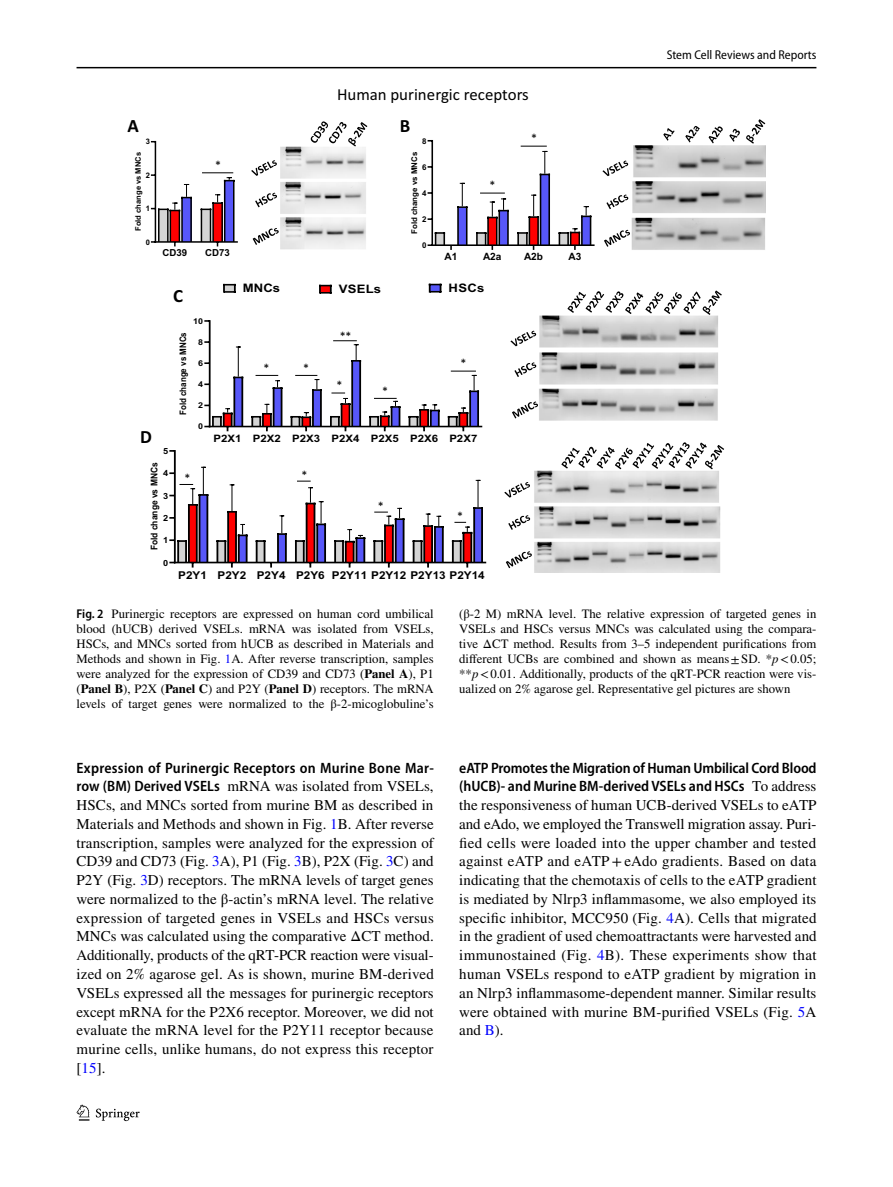
<style>
.page{position:relative;width:893px;height:1187px;background:#fff}
.page>*{position:absolute;margin:0;border:0;box-sizing:border-box;transform-origin:0 0}
.t1{font:18.75px "Calibri Bold 2";color:#000}
.t2{font:16.8px "Calibri 3";color:#000}
.t3{font:15px/18.8px "STIX";letter-spacing:.015em;color:#000;text-align:justify}
.t4{font:600 semi-condensed 15px/18.8px "Myriad Pro";color:#000}
.t5{font:600 semi-condensed 15px "Myriad Pro";letter-spacing:.02em;color:#000}
.t6{font:12.75px/15px "STIX";color:#000;text-align:justify}
.t7{font:semi-condensed 12.75px "Myriad Pro";color:#000}
.t8{font:12px "Calibri 2";color:#000}
.t9{font:12px "Calibri 3";color:#000}
.t10{font:11.7px "Arial Bold MT2";letter-spacing:.015em;color:#000;scale:1.12 1}
.t11{font:10.8px "Arial Bold MT2";color:#000;scale:1.09 1}
.t12{font:10.2px "Arial Bold MT2";color:#000;scale:1.12 1}
.t13{font:700 10.05px "Arial";color:#000}
.t14{font:700 9.6px "Arial";color:#000}
.t15{font:9.15px "Arial Bold MT2";color:#000;scale:.92 1}
.t16{font:9px "Arial Bold MT2";letter-spacing:.005em;color:#000;scale:.89 1}
.t17{font:8.4px "Arial Bold MT2";color:#000;scale:1.09 1}
.t18{font:700 7.95px "Arial";color:#000}
.t19{font:7.95px "Arial Bold MT2";color:#000;scale:1.12 1}
.t20{font:700 7.65px "Arial";letter-spacing:.005em;color:#000}
.s1{font-family:"Myriad Pro";font-weight:600;font-stretch:semi-condensed}
.s2{color:#00f}
.s3{font-weight:700}
.s4{font-style:italic}
.s5{font-family:"STIX";font-weight:400;font-stretch:normal}
</style>
<div class="page">
<hr style="left:77px;top:67px;width:739px;height:1px;background:#000">
<svg style="left:77px;top:1104px;width:12px;height:16px"></svg>
<svg style="left:96px;top:1108px;width:44px;height:12px"></svg>
<img style="left:281px;top:146px;width:484px;height:427px">
<hr style="left:155px;top:241px;width:83px;height:2px;background:#000">
<hr style="left:155px;top:141px;width:1px;height:102px;background:#000">
<svg style="left:151px;top:174px;width:84px;height:72px"></svg>
<hr style="left:202px;top:172px;width:31px;height:1px;background:#000">
<hr style="left:431px;top:244px;width:164px;height:2px;background:#000">
<svg style="left:428px;top:140px;width:163px;height:110px"></svg>
<hr style="left:209px;top:425px;width:273px;height:2px;background:#000">
<hr style="left:209px;top:320px;width:2px;height:107px;background:#000">
<svg style="left:223px;top:284px;width:13px;height:9px"></svg>
<svg style="left:319px;top:285px;width:13px;height:8px"></svg>
<svg style="left:429px;top:284px;width:12px;height:8px"></svg>
<svg style="left:204px;top:340px;width:275px;height:91px"></svg>
<hr style="left:174px;top:561px;width:312px;height:2px;background:#000">
<hr style="left:174px;top:450px;width:2px;height:113px;background:#000">
<svg style="left:169px;top:466px;width:314px;height:101px"></svg>
<svg style="left:311px;top:121px;width:56px;height:25px"></svg>
<svg style="left:251px;top:160px;width:26px;height:16px"></svg>
<svg style="left:255px;top:193px;width:22px;height:14px"></svg>
<svg style="left:253px;top:228px;width:26px;height:17px"></svg>
<svg style="left:561px;top:442px;width:163px;height:27px"></svg>
<svg style="left:504px;top:482px;width:26px;height:15px"></svg>
<svg style="left:508px;top:515px;width:22px;height:14px"></svg>
<svg style="left:506px;top:551px;width:26px;height:17px"></svg>
<svg style="left:746px;top:119px;width:19px;height:25px"></svg>
<svg style="left:685px;top:126px;width:15px;height:16px"></svg>
<svg style="left:709px;top:126px;width:14px;height:17px"></svg>
<svg style="left:663px;top:128px;width:11px;height:13px"></svg>
<svg style="left:729px;top:129px;width:11px;height:13px"></svg>
<svg style="left:602px;top:160px;width:26px;height:16px"></svg>
<svg style="left:606px;top:194px;width:22px;height:15px"></svg>
<svg style="left:604px;top:230px;width:26px;height:17px"></svg>
<svg style="left:567px;top:290px;width:155px;height:25px"></svg>
<svg style="left:510px;top:331px;width:26px;height:15px"></svg>
<svg style="left:514px;top:362px;width:22px;height:15px"></svg>
<svg style="left:512px;top:401px;width:26px;height:17px"></svg>
<p class="t2" style="left:337px;top:83px;width:193px">Human purinergic receptors</p>
<p class="t1" style="left:127px;top:112px;width:13px">A</p>
<p class="t1" style="left:400px;top:112px;width:12px">B</p>
<p class="t20" style="left:146px;top:136px;width:6px">3</p>
<p class="t18" style="left:422px;top:135px;width:6px">8</p>
<p class="t20" style="left:133px;top:231px;width:80px;rotate:-90deg">Fold change vs MNCs</p>
<p class="t8" style="left:215px;top:157px;width:7px">*</p>
<p class="t20" style="left:146px;top:170px;width:6px">2</p>
<p class="t20" style="left:146px;top:203px;width:6px">1</p>
<p class="t20" style="left:146px;top:236px;width:6px">0</p>
<p class="t14" style="left:162px;top:246px;width:26px">CD39</p>
<p class="t14" style="left:205px;top:246px;width:26px">CD73</p>
<p class="t18" style="left:409px;top:234px;width:84px;rotate:-90deg">Fold change vs MNCs</p>
<p class="t18" style="left:422px;top:161px;width:6px">6</p>
<p class="t18" style="left:422px;top:187px;width:6px">4</p>
<p class="t18" style="left:422px;top:214px;width:6px">2</p>
<p class="t18" style="left:422px;top:240px;width:6px">0</p>
<p class="t8" style="left:490px;top:177px;width:7px">*</p>
<p class="t8" style="left:531px;top:130px;width:7px">*</p>
<p class="t13" style="left:445px;top:250px;width:14px">A1</p>
<p class="t13" style="left:483px;top:250px;width:20px">A2a</p>
<p class="t13" style="left:524px;top:250px;width:21px">A2b</p>
<p class="t13" style="left:568px;top:250px;width:14px">A3</p>
<p class="t1" style="left:173px;top:282px;width:11px">C</p>
<p class="t19" style="left:193px;top:315px;width:10px">10</p>
<p class="t1" style="left:140px;top:423px;width:13px">D</p>
<p class="t16" style="left:177px;top:415px;width:95px;rotate:-90deg">Fold change vs MNCs</p>
<p class="t17" style="left:163px;top:445px;width:6px">5</p>
<p class="t15" style="left:148px;top:550px;width:97px;rotate:-90deg">Fold change vs MNCs</p>
<p class="t9" style="left:185px;top:469px;width:7px">*</p>
<p class="t17" style="left:163px;top:467px;width:6px">4</p>
<p class="t17" style="left:163px;top:489px;width:6px">3</p>
<p class="t17" style="left:163px;top:512px;width:6px">2</p>
<p class="t17" style="left:163px;top:534px;width:6px">1</p>
<p class="t17" style="left:163px;top:556px;width:6px">0</p>
<p class="t19" style="left:198px;top:336px;width:6px">8</p>
<p class="t19" style="left:198px;top:358px;width:6px">6</p>
<p class="t19" style="left:198px;top:379px;width:6px">4</p>
<p class="t19" style="left:198px;top:400px;width:6px">2</p>
<p class="t19" style="left:198px;top:421px;width:6px">0</p>
<p class="t10" style="left:243px;top:280px;width:35px">MNCs</p>
<p class="t10" style="left:339px;top:281px;width:39px">VSELs</p>
<p class="t10" style="left:449px;top:280px;width:34px">HSCs</p>
<p class="t8" style="left:264px;top:359px;width:7px">*</p>
<p class="t8" style="left:303px;top:359px;width:7px">*</p>
<p class="t8" style="left:340px;top:327px;width:13px">**</p>
<p class="t8" style="left:337px;top:377px;width:7px">*</p>
<p class="t8" style="left:382px;top:382px;width:7px">*</p>
<p class="t8" style="left:460px;top:355px;width:7px">*</p>
<p class="t12" style="left:214px;top:431px;width:237px">P2X1 P2X2 P2X3 P2X4 P2X5 P2X6 P2X7</p>
<p class="t9" style="left:301px;top:466px;width:7px">*</p>
<p class="t9" style="left:378px;top:497px;width:7px">*</p>
<p class="t9" style="left:457px;top:507px;width:7px">*</p>
<p class="t11" style="left:178px;top:567px;width:283px">P2Y1 P2Y2 P2Y4 P2Y6 P2Y11 P2Y12 P2Y13 P2Y14</p>
<p class="t7" style="left:667px;top:48px;width:151px">Stem Cell Reviews and Reports</p>
<p class="t6" style="left:77px;top:607px;width:359px"><span class="s1">Fig. 2</span> Purinergic receptors are expressed on human cord umbilical blood (hUCB) derived VSELs. mRNA was isolated from VSELs, HSCs, and MNCs sorted from hUCB as described in Materials and Methods and shown in Fig. <span class="s2">1</span>A. After reverse transcription, samples were analyzed for the expression of CD39 and CD73 (<span class="s3">Panel A</span>), P1 (<span class="s3">Panel B</span>), P2X (<span class="s3">Panel C</span>) and P2Y (<span class="s3">Panel D</span>) receptors. The mRNA levels of target genes were normalized to the β-2-micoglobuline’s</p>
<p class="t6" style="left:459px;top:607px;width:359px">(β-2 M) mRNA level. The relative expression of targeted genes in VSELs and HSCs versus MNCs was calculated using the compara&shy;tive ΔCT method. Results from 3–5 independent purifications from different UCBs are combined and shown as means±SD. *<span class="s4">p</span>&lt;0.05; **<span class="s4">p</span>&lt;0.01. Additionally, products of the qRT-PCR reaction were vis&shy;ualized on 2% agarose gel. Representative gel pictures are shown</p>
<p class="t5" style="left:77px;top:759px;width:359px">Expression of Purinergic Receptors on Murine Bone Mar‑</p>
<p class="t3" style="left:77px;top:778px;width:359px"><span class="s1">row (BM) Derived VSELs</span> mRNA was isolated from VSELs, HSCs, and MNCs sorted from murine BM as described in Materials and Methods and shown in Fig. <span class="s2">1</span>B. After reverse transcription, samples were analyzed for the expression of CD39 and CD73 (Fig. <span class="s2">3</span>A), P1 (Fig. <span class="s2">3</span>B), P2X (Fig. <span class="s2">3</span>C) and P2Y (Fig. <span class="s2">3</span>D) receptors. The mRNA levels of target genes were normalized to the β-actin’s mRNA level. The relative expression of targeted genes in VSELs and HSCs versus MNCs was calculated using the comparative ΔCT method.<br>Additionally, products of the qRT-PCR reaction were visual&shy;ized on 2% agarose gel. As is shown, murine BM-derived VSELs expressed all the messages for purinergic receptors except mRNA for the P2X6 receptor. Moreover, we did not evaluate the mRNA level for the P2Y11 receptor because murine cells, unlike humans, do not express this receptor [<span class="s2">15</span>].</p>
<p class="t4" style="left:459px;top:758px;width:359px">eATP Promotes the Migration of Human Umbilical Cord Blood (hUCB)‑ and Murine BM‑derived VSELs and HSCs <span class="s5">To address</span></p>
<p class="t3" style="left:459px;top:796px;width:359px">the responsiveness of human UCB-derived VSELs to eATP and eAdo, we employed the Transwell migration assay. Puri&shy;fied cells were loaded into the upper chamber and tested against eATP and eATP+eAdo gradients. Based on data indicating that the chemotaxis of cells to the eATP gradient is mediated by Nlrp3 inflammasome, we also employed its specific inhibitor, MCC950 (Fig. <span class="s2">4</span>A). Cells that migrated in the gradient of used chemoattractants were harvested and immunostained (Fig. <span class="s2">4</span>B). These experiments show that human VSELs respond to eATP gradient by migration in an Nlrp3 inflammasome-dependent manner. Similar results were obtained with murine BM-purified VSELs (Fig. <span class="s2">5</span>A and <span class="s2">B</span>).</p>
</div>
